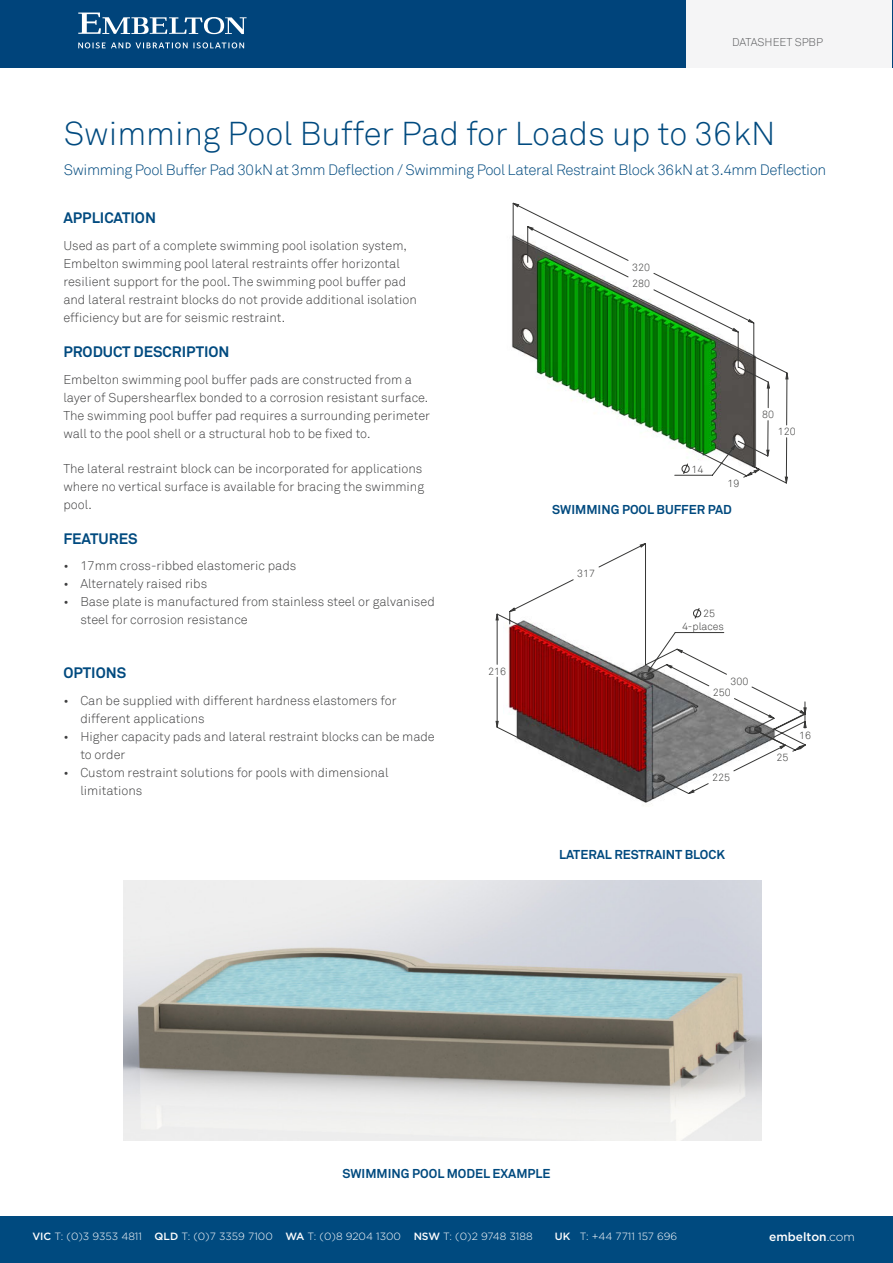
<style>
.page{position:relative;width:893px;height:1263px;background:#fff}
.page>*{position:absolute;margin:0;border:0;box-sizing:border-box;transform-origin:0 0}
.Data_Sheet_Main_Titl{font:300 33px "Akkurat";color:#004a7f}
.Data_Sheet_Sub_Title{font:300 15px "Akkurat";letter-spacing:-.025em;color:#004a7f}
.Paragraph_Heading{font:700 15px "Akkurat";color:#004a7f}
.Body_Copy{font:300 12.75px/18px "Akkurat";color:#3e3e3f}
.t1{font:700 12.75px "Akkurat";color:#004a7f}
.t2{font:500 12px "Gotham";color:#fff}
.t3{font:300 11.25px "Akkurat";color:#57585a}
.t4{font:300 10.5px "Gotham";color:#fff}
.t5{font:300 10.5px/12.9px "Akkurat";color:#373736}
.s1{font-weight:500}
.s2{font-weight:300}
</style>
<div class="page">
<div style="left:0;top:0;width:893px;height:68px;background:#f5f5f6"></div>
<div style="left:0;top:0;width:685px;height:68px;background:#00447b"></div>
<hr style="left:892px;top:0;width:1px;height:68px;background:#00447b">
<svg style="left:78px;top:13px;width:169px;height:21px"></svg>
<svg style="left:78px;top:42px;width:166px;height:6px"></svg>
<div style="left:0;top:1216px;width:893px;height:47px;background:#004a7f"></div>
<svg style="left:496px;top:544px;width:310px;height:249px"></svg>
<svg style="left:513px;top:203px;width:275px;height:280px"></svg>
<img style="left:123px;top:880px;width:638px;height:261px">
<p class="t3" style="left:732px;top:35px;width:92px">DATASHEET SPBP</p>
<p class="Data_Sheet_Main_Titl" style="left:64px;top:114px;width:713px">Swimming Pool Buffer Pad for Loads up to 36kN</p>
<p class="Data_Sheet_Sub_Title" style="left:64px;top:161px;width:764px">Swimming Pool Buffer Pad 30kN at 3mm Deflection / Swimming Pool Lateral Restraint Block 36kN at 3.4mm Deflection</p>
<p class="Paragraph_Heading" style="left:63px;top:209px;width:94px">APPLICATION</p>
<p class="Body_Copy" style="left:63px;top:237px;width:355px">Used as part of a complete swimming pool isolation system, Embelton swimming pool lateral restraints offer horizontal resilient support for the pool. The swimming pool buffer pad and lateral restraint blocks do not provide additional isolation efficiency but are for seismic restraint.</p>
<p class="Paragraph_Heading" style="left:63px;top:342px;width:168px">PRODUCT DESCRIPTION</p>
<p class="Body_Copy" style="left:63px;top:370px;width:368px">Embelton swimming pool buffer pads are constructed from a layer of Supershearflex bonded to a corrosion resistant surface.<br>The swimming pool buffer pad requires a surrounding perimeter wall to the pool shell or a structural hob to be fixed to.</p>
<p class="Body_Copy" style="left:63px;top:459px;width:362px">The lateral restraint block can be incorporated for applications where no vertical surface is available for bracing the swimming pool.</p>
<p class="Paragraph_Heading" style="left:63px;top:529px;width:76px">FEATURES</p>
<p class="Body_Copy" style="left:63px;top:557px;width:234px">• 17mm cross-ribbed elastomeric pads</p>
<p class="Body_Copy" style="left:63px;top:575px;width:145px">• Alternately raised ribs</p>
<p class="Body_Copy" style="left:80px;top:593px;width:356px;text-indent:-17px">• Base plate is manufactured from stainless steel or galvanised steel for corrosion resistance</p>
<p class="Paragraph_Heading" style="left:63px;top:663px;width:64px">OPTIONS</p>
<p class="Body_Copy" style="left:80px;top:691px;width:318px;text-indent:-17px">• Can be supplied with different hardness elastomers for different applications</p>
<p class="Body_Copy" style="left:80px;top:727px;width:356px;text-indent:-17px">• Higher capacity pads and lateral restraint blocks can be made to order</p>
<p class="Body_Copy" style="left:80px;top:763px;width:310px;text-indent:-17px">• Custom restraint solutions for pools with dimensional limitations</p>
<p class="t5" style="left:632px;top:261px;width:19px">320</p>
<p class="t5" style="left:632px;top:278px;width:19px">280</p>
<p class="t5" style="left:488px;top:665px;width:19px">216</p>
<p class="t5" style="left:692px;top:463px;width:13px">14</p>
<p class="t5" style="left:727px;top:477px;width:13px">19</p>
<p class="t1" style="left:552px;top:502px;width:181px">SWIMMING POOL BUFFER PAD</p>
<p class="t5" style="left:762px;top:408px;width:13px">80</p>
<p class="t5" style="left:778px;top:425px;width:19px">120</p>
<p class="t5" style="left:577px;top:567px;width:19px">317</p>
<p class="t5" style="left:682px;top:607px;width:43px;text-indent:21px">25<br>4-places</p>
<p class="t5" style="left:730px;top:675px;width:19px">300</p>
<p class="t5" style="left:713px;top:686px;width:19px">250</p>
<p class="t5" style="left:712px;top:771px;width:19px">225</p>
<p class="t5" style="left:776px;top:751px;width:13px">25</p>
<p class="t5" style="left:799px;top:729px;width:13px">16</p>
<p class="t1" style="left:559px;top:847px;width:168px">LATERAL RESTRAINT BLOCK</p>
<p class="t1" style="left:342px;top:1166px;width:210px">SWIMMING POOL MODEL EXAMPLE</p>
<p class="t4" style="left:32px;top:1231px;width:502px"><span class="s1">VIC</span> T: (0)3 9353 4811 <span class="s1">QLD</span> T: (0)7 3359 7100 <span class="s1">WA</span> T: (0)8 9204 1300 <span class="s1">NSW</span> T: (0)2 9748 3188</p>
<p class="t4" style="left:555px;top:1231px;width:124px"><span class="s1">UK</span> T: +44 7711 157 696</p>
<p class="t2" style="left:769px;top:1230px;width:87px">embelton<span class="s2">.com</span></p>
</div>
